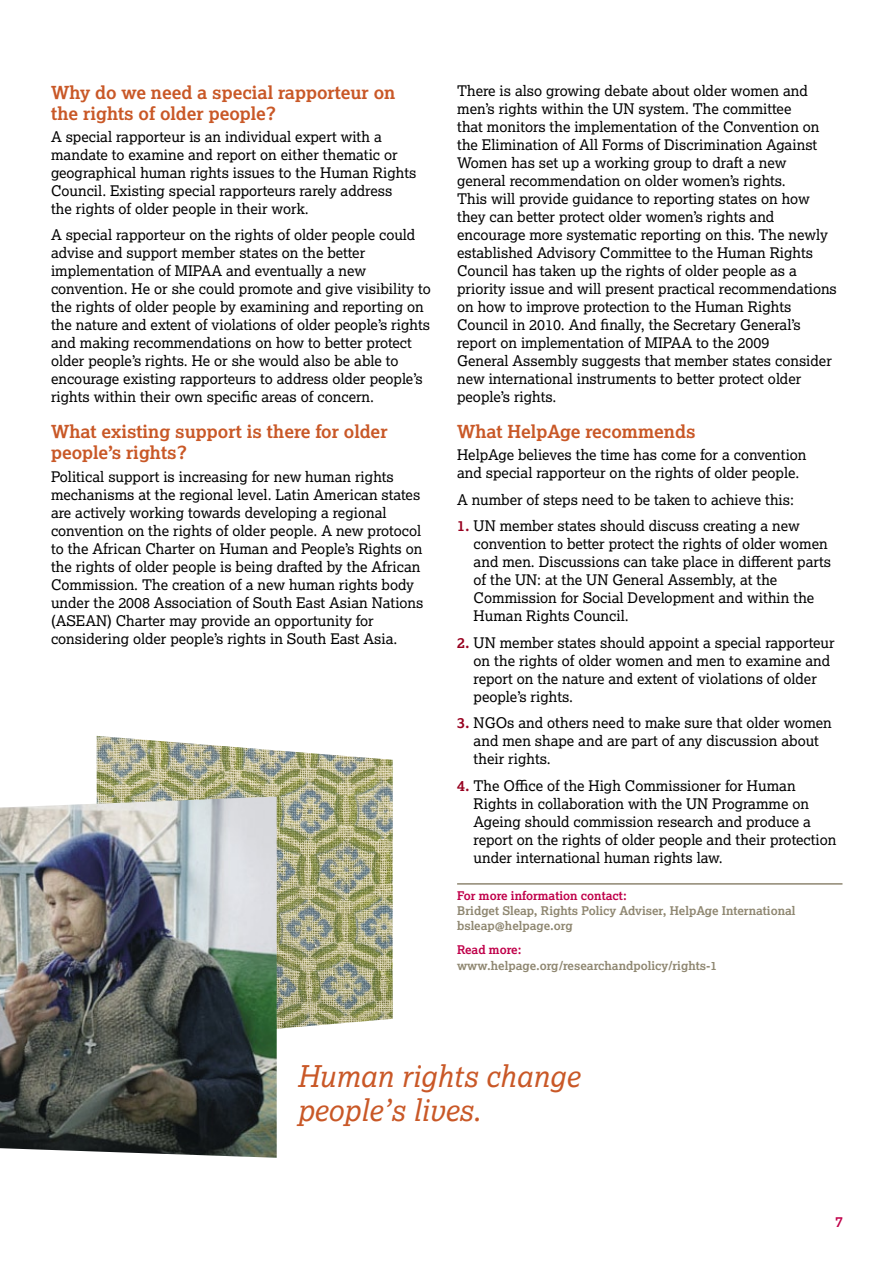
<style>
.page{position:relative;width:893px;height:1263px;background:#fff}
.page>*{position:absolute;margin:0;border:0;box-sizing:border-box;transform-origin:0 0}
.t1{font:italic 30px/34.5px "Lexia";color:#c95827}
.t2{font:700 18px/21px "Lexia";color:#c95827}
.t3{font:14.7px/18px "Lexia";color:#000}
.t4{font:700 14.7px "Lexia";color:#c0004a}
.t5{font:700 12px/15.3px "Lexia";color:#8f8771}
.t6{font:700 12px "Lexia";color:#c0004a}
.s1{font-weight:700;color:#97001f}
</style>
<div class="page">
<hr style="left:457px;top:883px;width:385px;height:2px;background:#8f8771">
<img style="left:97px;top:736px;width:296px;height:293px">
<img style="left:0;top:796px;width:277px;height:362px">
<p class="t2" style="left:51px;top:81px;width:346px">Why do we need a special rapporteur on the rights of older people?</p>
<p class="t3" style="left:51px;top:127px;width:367px">A special rapporteur is an individual expert with a mandate to examine and report on either thematic or geographical human rights issues to the Human Rights Council. Existing special rapporteurs rarely address the rights of older people in their work.</p>
<p class="t3" style="left:51px;top:226px;width:381px">A special rapporteur on the rights of older people could advise and support member states on the better implementation of MIPAA and eventually a new convention. He or she could promote and give visibility to the rights of older people by examining and reporting on the nature and extent of violations of older people’s rights and making recommendations on how to better protect older people’s rights. He or she would also be able to encourage existing rapporteurs to address older people’s rights within their own specific areas of concern.</p>
<p class="t2" style="left:51px;top:421px;width:338px">What existing support is there for older people’s rights?</p>
<p class="t3" style="left:51px;top:467px;width:374px">Political support is increasing for new human rights mechanisms at the regional level. Latin American states are actively working towards developing a regional convention on the rights of older people. A new protocol to the African Charter on Human and People’s Rights on the rights of older people is being drafted by the African Commission. The creation of a new human rights body under the 2008 Association of South East Asian Nations (ASEAN) Charter may provide an opportunity for considering older people’s rights in South East Asia.</p>
<p class="t3" style="left:457px;top:81px;width:381px">There is also growing debate about older women and men’s rights within the UN system. The committee<br>that monitors the implementation of the Convention on the Elimination of All Forms of Discrimination Against Women has set up a working group to draft a new general recommendation on older women’s rights.<br>This will provide guidance to reporting states on how they can better protect older women’s rights and encourage more systematic reporting on this. The newly established Advisory Committee to the Human Rights Council has taken up the rights of older people as a priority issue and will present practical recommendations on how to improve protection to the Human Rights Council in 2010. And finally, the Secretary General’s report on implementation of MIPAA to the 2009<br>General Assembly suggests that member states consider new international instruments to better protect older people’s rights.</p>
<p class="t2" style="left:457px;top:421px;width:240px">What HelpAge recommends</p>
<p class="t3" style="left:457px;top:446px;width:351px">HelpAge believes the time has come for a convention and special rapporteur on the rights of older people.</p>
<p class="t3" style="left:457px;top:490px;width:338px">A number of steps need to be taken to achieve this:</p>
<p class="t3" style="left:474px;top:517px;width:359px;text-indent:-17px"><span class="s1">1.</span> UN member states should discuss creating a new convention to better protect the rights of older women and men. Discussions can take place in different parts of the UN: at the UN General Assembly, at the Commission for Social Development and within the Human Rights Council.</p>
<p class="t3" style="left:474px;top:633px;width:362px;text-indent:-17px"><span class="s1">2.</span> UN member states should appoint a special rapporteur on the rights of older women and men to examine and report on the nature and extent of violations of older people’s rights.</p>
<p class="t3" style="left:474px;top:714px;width:360px;text-indent:-17px"><span class="s1">3.</span> NGOs and others need to make sure that older women and men shape and are part of any discussion about their rights.</p>
<p class="t3" style="left:474px;top:776px;width:364px;text-indent:-17px"><span class="s1">4.</span> The Office of the High Commissioner for Human Rights in collaboration with the UN Programme on Ageing should commission research and produce a report on the rights of older people and their protection under international human rights law.</p>
<p class="t6" style="left:457px;top:887px;width:171px">For more information contact:</p>
<p class="t5" style="left:457px;top:902px;width:340px">Bridget Sleap, Rights Policy Adviser, HelpAge International bsleap@helpage.org</p>
<p class="t6" style="left:457px;top:942px;width:66px">Read more:</p>
<p class="t5" style="left:457px;top:957px;width:261px">www.helpage.org/researchandpolicy/rights-1</p>
<h1 class="t1" style="left:297px;top:1058px;width:284px">Human rights change people’s lives.</h1>
<p class="t4" style="left:835px;top:1212px;width:9px">7</p>
</div>
